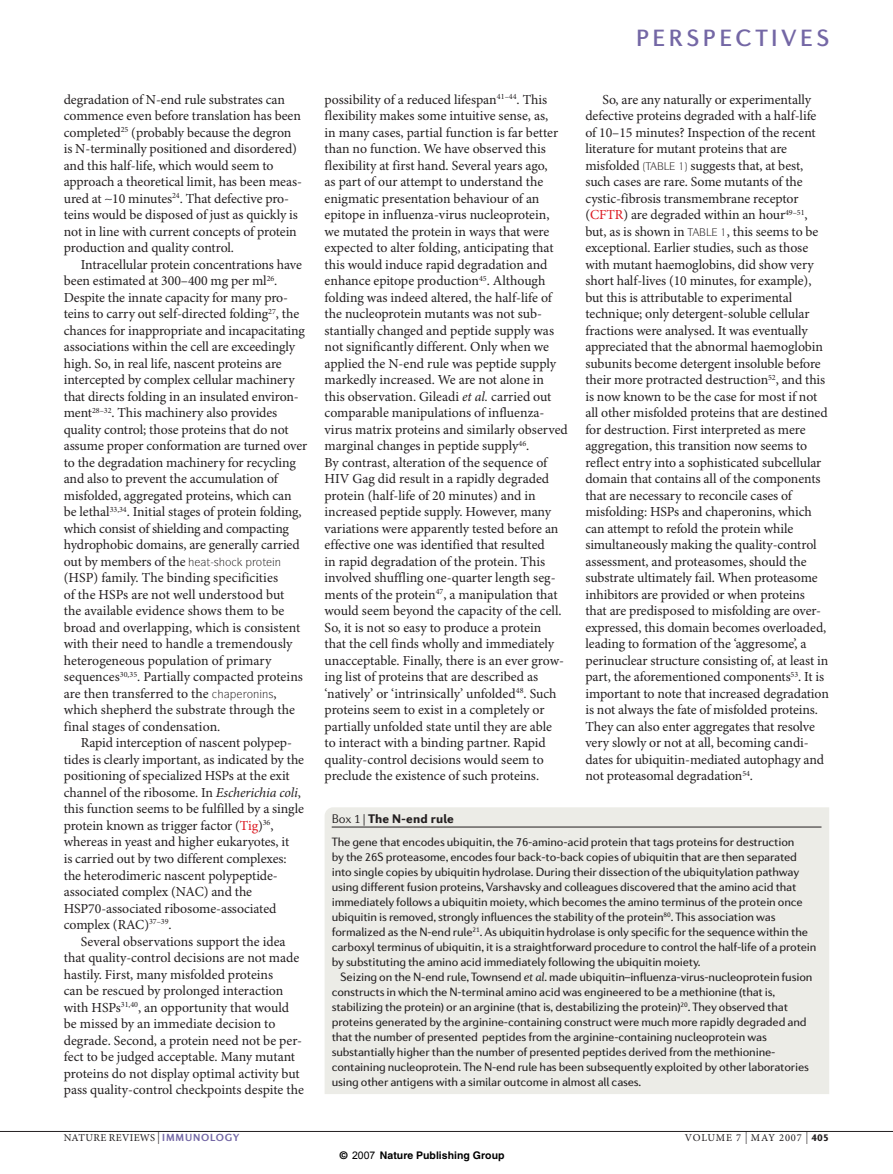
<style>
.page{position:relative;width:893px;height:1174px;background:#fff}
.page>*{position:absolute;margin:0;border:0;box-sizing:border-box;transform-origin:0 0}
.t1{font:500 24px "Diverda Sans LT Std";letter-spacing:.14em;color:#7467a5}
.t2{font:13.8px/16.5px "Minion Pro";letter-spacing:-.005em;color:#231f20}
.t3{font:900 12.75px "Diverda Sans LT Std";letter-spacing:.005em;color:#231f20}
.t4{font:12.3px/15px "Diverda Sans LT Std";letter-spacing:-.015em;color:#231f20}
.t5{font:11.25px "ITC Symbol Std";color:#231f20}
.t6{font:700 10.5px "Helvetica";color:#000}
.t7{font:10.5px "Minion Pro";letter-spacing:.045em;color:#231f20}
.t8{font:10.5px "Minion Pro";letter-spacing:.08em;color:#231f20}
.s1{font-style:italic}
.s2{color:#dc1820}
.s3{font-weight:300}
.s4{font-size:12px}
.s5{font-family:"Diverda Sans LT Std";font-weight:700;color:#7467a5}
.s6{font-family:"Diverda Sans LT Std";font-weight:900}
.s7{font-family:"Arial";font-weight:400}
</style>
<div class="page">
<hr style="left:0;top:1131px;width:893px;height:1px;background:#231f20">
<div style="left:325px;top:807px;width:504px;height:287px;background:#ecece7"></div>
<hr style="left:332px;top:826px;width:489px;height:1px;background:#231f20">
<h1 class="t1" style="left:636px;top:29px;width:195px">PERSPECTIVES</h1>
<p class="t2" style="left:64px;top:92px;width:240px">degradation of N-end rule substrates can commence even before translation has been completed<sup>25</sup> (probably because the degron is N-terminally positioned and disordered) and this half-life, which would seem to approach a theoretical limit, has been meas&shy;ured at ∼10 minutes<sup>24</sup>. That defective pro&shy;teins would be disposed of just as quickly is not in line with current concepts of protein production and quality control.</p>
<p class="t2" style="left:64px;top:257px;width:245px;text-indent:17px">Intracellular protein concentrations have been estimated at 300–400 mg per ml<sup>26</sup>.<br>Despite the innate capacity for many pro&shy;teins to carry out self-directed folding<sup>27</sup>, the chances for inappropriate and incapacitating associations within the cell are exceedingly high. So, in real life, nascent proteins are intercepted by complex cellular machinery that directs folding in an insulated environ&shy;ment<sup>28–32</sup>. This machinery also provides quality control; those proteins that do not assume proper conformation are turned over to the degradation machinery for recycling and also to prevent the accumulation of misfolded, aggregated proteins, which can be lethal<sup>33,34</sup>. Initial stages of protein folding, which consist of shielding and compacting hydrophobic domains, are generally carried out by members of the</p>
<p class="t5" style="left:206px;top:557px;width:26px">▼▲□</p>
<p class="t5" style="left:256px;top:557px;width:27px">□▼ ■</p>
<p class="t2" style="left:64px;top:571px;width:241px">(HSP) family. The binding specificities<br>of the HSPs are not well understood but the available evidence shows them to be broad and overlapping, which is consistent with their need to handle a tremendously heterogeneous population of primary sequences<sup>30,35</sup>. Partially compacted proteins are then transferred to the</p>
<p class="t2" style="left:64px;top:686px;width:233px;text-indent:183px">□■ ■▲, which shepherd the substrate through the final stages of condensation.</p>
<p class="t2" style="left:64px;top:736px;width:242px;text-indent:17px">Rapid interception of nascent polypep&shy;tides is clearly important, as indicated by the positioning of specialized HSPs at the exit channel of the ribosome. In <span class="s1">Escherichia coli</span>, this function seems to be fulfilled by a single protein known as trigger factor (<span class="s2">Tig</span>)<sup>36</sup>, whereas in yeast and higher eukaryotes, it<br>is carried out by two different complexes: the heterodimeric nascent polypeptide&shy;associated complex (NAC) and the HSP70-associated ribosome-associated complex (RAC)<sup>37–39</sup>.</p>
<p class="t2" style="left:64px;top:934px;width:242px;text-indent:17px">Several observations support the idea that quality-control decisions are not made hastily. First, many misfolded proteins<br>can be rescued by prolonged interaction with HSPs<sup>31,40</sup>, an opportunity that would be missed by an immediate decision to degrade. Second, a protein need not be per&shy;fect to be judged acceptable. Many mutant proteins do not display optimal activity but pass quality-control checkpoints despite the</p>
<p class="t2" style="left:325px;top:92px;width:245px">possibility of a reduced lifespan<sup>41–44</sup>. This flexibility makes some intuitive sense, as,<br>in many cases, partial function is far better than no function. We have observed this flexibility at first hand. Several years ago,<br>as part of our attempt to understand the enigmatic presentation behaviour of an epitope in influenza-virus nucleoprotein, we mutated the protein in ways that were expected to alter folding, anticipating that this would induce rapid degradation and enhance epitope production<sup>45</sup>. Although folding was indeed altered, the half-life of the nucleoprotein mutants was not sub&shy;stantially changed and peptide supply was not significantly different. Only when we applied the N-end rule was peptide supply markedly increased. We are not alone in this observation. Gileadi <span class="s1">et al.</span> carried out comparable manipulations of influenza&shy;virus matrix proteins and similarly observed marginal changes in peptide supply<sup>46</sup>.<br>By contrast, alteration of the sequence of HIV Gag did result in a rapidly degraded protein (half-life of 20 minutes) and in increased peptide supply. However, many variations were apparently tested before an effective one was identified that resulted<br>in rapid degradation of the protein. This involved shuffling one-quarter length seg&shy;ments of the protein<sup>47</sup>, a manipulation that would seem beyond the capacity of the cell.<br>So, it is not so easy to produce a protein<br>that the cell finds wholly and immediately unacceptable. Finally, there is an ever grow&shy;ing list of proteins that are described as ‘natively’ or ‘intrinsically’ unfolded<sup>48</sup>. Such proteins seem to exist in a completely or partially unfolded state until they are able<br>to interact with a binding partner. Rapid quality-control decisions would seem to preclude the existence of such proteins.</p>
<p class="t2" style="left:585px;top:92px;width:233px;text-indent:17px">So, are any naturally or experimentally defective proteins degraded with a half-life of 10–15 minutes? Inspection of the recent literature for mutant proteins that are misfolded</p>
<p class="t2" style="left:585px;top:158px;width:224px;text-indent:105px">suggests that, at best, such cases are rare. Some mutants of the cystic-fibrosis transmembrane receptor (<span class="s2">CFTR</span>) are degraded within an hour<sup>49–51</sup>, but, as is shown in</p>
<p class="t2" style="left:585px;top:224px;width:245px;text-indent:141px">, this seems to be exceptional. Earlier studies, such as those with mutant haemoglobins, did show very short half-lives (10 minutes, for example), but this is attributable to experimental technique; only detergent-soluble cellular fractions were analysed. It was eventually appreciated that the abnormal haemoglobin subunits become detergent insoluble before their more protracted destruction<sup>52</sup>, and this is now known to be the case for most if not all other misfolded proteins that are destined for destruction. First interpreted as mere aggregation, this transition now seems to reflect entry into a sophisticated subcellular domain that contains all of the components that are necessary to reconcile cases of misfolding: HSPs and chaperonins, which can attempt to refold the protein while simultaneously making the quality-control assessment, and proteasomes, should the substrate ultimately fail. When proteasome inhibitors are provided or when proteins that are predisposed to misfolding are over&shy;expressed, this domain becomes overloaded, leading to formation of the ‘aggresome’, a perinuclear structure consisting of, at least in part, the aforementioned components<sup>53</sup>. It is important to note that increased degradation is not always the fate of misfolded proteins.<br>They can also enter aggregates that resolve very slowly or not at all, becoming candi&shy;dates for ubiquitin-mediated autophagy and not proteasomal degradation<sup>54</sup>.</p>
<p class="t3" style="left:332px;top:813px;width:124px"><span class="s3">Box 1 |</span> The N-end rule</p>
<p class="t4" style="left:332px;top:835px;width:486px">The gene that encodes ubiquitin, the 76-amino-acid protein that tags proteins for destruction<br>by the 26S proteasome, encodes four back-to-back copies of ubiquitin that are then separated into single copies by ubiquitin hydrolase. During their dissection of the ubiquitylation pathway using different fusion proteins, Varshavsky and colleagues discovered that the amino acid that immediately follows a ubiquitin moiety, which becomes the amino terminus of the protein once ubiquitin is removed, strongly influences the stability of the protein<sup>80</sup>. This association was formalized as the N-end rule<sup>21</sup>. As ubiquitin hydrolase is only specific for the sequence within the carboxyl terminus of ubiquitin, it is a straightforward procedure to control the half-life of a protein by substituting the amino acid immediately following the ubiquitin moiety.</p>
<p class="t4" style="left:332px;top:970px;width:482px;text-indent:9px">Seizing on the N-end rule, Townsend <span class="s1">et al.</span> made ubiquitin–influenza-virus-nucleoprotein fusion constructs in which the N-terminal amino acid was engineered to be a methionine (that is, stabilizing the protein) or an arginine (that is, destabilizing the protein)<sup>20</sup>. They observed that proteins generated by the arginine-containing construct were much more rapidly degraded and that the number of presented peptides from the arginine-containing nucleoprotein was substantially higher than the number of presented peptides derived from the methionine&shy;containing nucleoprotein. The N-end rule has been subsequently exploited by other laboratories using other antigens with a similar outcome in almost all cases.</p>
<p class="t7" style="left:64px;top:1133px;width:177px">NATURE REVIEWS <span class="s4">|</span> <span class="s5">IMMUNOLOGY</span></p>
<p class="t8" style="left:685px;top:1133px;width:146px">VOLUME 7 <span class="s4">|</span> MAY 2007 <span class="s4">|</span> <span class="s6">405</span></p>
<p class="t6" style="left:340px;top:1148px;width:166px">© <span class="s7">2007</span> Nature Publishing Group</p>
</div>
